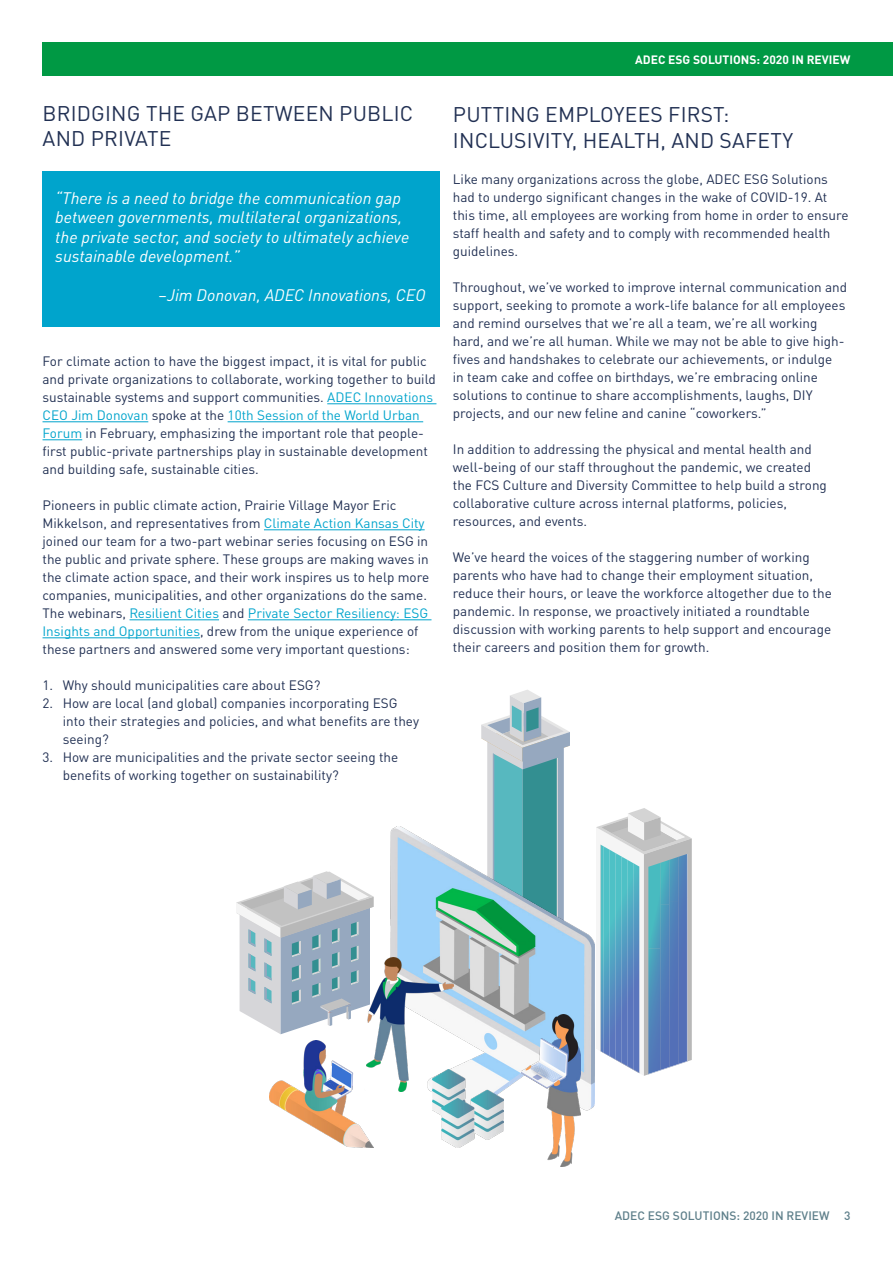
<style>
.page{position:relative;width:893px;height:1263px;background:#fff}
.page>*{position:absolute;margin:0;border:0;box-sizing:border-box;transform-origin:0 0}
.t1{font:21px/25.2px "DIN Pro";letter-spacing:.01em;color:#213053}
.t2{font:italic 16.5px/19.5px "DIN Pro";color:#fff}
.t3{font:13.5px/18px "DIN Pro";color:#213053}
.t4{font:500 12px "DIN";color:#5e7f8a}
.t5{font:700 12px "DIN Pro";color:#fff}
.s1{color:#00a4cc}
</style>
<div class="page">
<hr style="left:327px;top:403px;width:109px;height:1px;background:#00a4cc">
<hr style="left:43px;top:421px;width:105px;height:1px;background:#00a4cc">
<hr style="left:228px;top:421px;width:195px;height:1px;background:#00a4cc">
<hr style="left:43px;top:439px;width:39px;height:1px;background:#00a4cc">
<hr style="left:264px;top:529px;width:161px;height:1px;background:#00a4cc">
<hr style="left:130px;top:619px;width:89px;height:1px;background:#00a4cc">
<hr style="left:248px;top:619px;width:183px;height:1px;background:#00a4cc">
<hr style="left:43px;top:637px;width:157px;height:1px;background:#00a4cc">
<div style="left:43px;top:171px;width:397px;height:156px;background:#00a4cc"></div>
<div style="left:43px;top:43px;width:850px;height:33px;background:#094"></div>
<svg style="left:236px;top:871px;width:99px;height:163px"></svg>
<svg style="left:481px;top:690px;width:89px;height:137px"></svg>
<svg style="left:596px;top:808px;width:96px;height:268px"></svg>
<img style="left:335px;top:827px;width:259px;height:284px">
<img style="left:270px;top:1040px;width:104px;height:107px">
<img style="left:366px;top:958px;width:88px;height:134px">
<img style="left:433px;top:1070px;width:71px;height:77px">
<img style="left:521px;top:1015px;width:59px;height:151px">
<h1 class="t1" style="left:43px;top:100px;width:372px">BRIDGING THE GAP BETWEEN PUBLIC<br>AND PRIVATE</h1>
<p class="t2" style="left:55px;top:187px;width:356px">“There is a need to bridge the communication gap between governments, multilateral organizations, the private sector, and society to ultimately achieve sustainable development.”</p>
<p class="t2" style="left:158px;top:284px;width:269px">–Jim Donovan, ADEC Innovations, CEO</p>
<p class="t3" style="left:43px;top:351px;width:395px">For climate action to have the biggest impact, it is vital for public and private organizations to collaborate, working together to build sustainable systems and support communities. <span class="s1">ADEC Innovations CEO Jim Donovan</span> spoke at the <span class="s1">10th Session of the World Urban Forum</span> in February, emphasizing the important role that people&shy;first public-private partnerships play in sustainable development and building safe, sustainable cities.</p>
<p class="t3" style="left:43px;top:495px;width:388px">Pioneers in public climate action, Prairie Village Mayor Eric Mikkelson, and representatives from <span class="s1">Climate Action Kansas City </span>joined our team for a two-part webinar series focusing on ESG in the public and private sphere. These groups are making waves in the climate action space, and their work inspires us to help more companies, municipalities, and other organizations do the same.<br>The webinars, <span class="s1">Resilient Cities</span> and <span class="s1">Private Sector Resiliency: ESG Insights and Opportunities</span>, drew from the unique experience of these partners and answered some very important questions:</p>
<p class="t3" style="left:43px;top:675px;width:279px">1. Why should municipalities care about ESG?</p>
<p class="t3" style="left:63px;top:693px;width:358px;text-indent:-20px">2. How are local (and global) companies incorporating ESG into their strategies and policies, and what benefits are they seeing?</p>
<p class="t3" style="left:63px;top:747px;width:337px;text-indent:-20px">3. How are municipalities and the private sector seeing the benefits of working together on sustainability?</p>
<p class="t5" style="left:635px;top:50px;width:217px">ADEC ESG SOLUTIONS: 2020 IN REVIEW</p>
<h1 class="t1" style="left:453px;top:101px;width:342px">PUTTING EMPLOYEES FIRST:<br>INCLUSIVITY, HEALTH, AND SAFETY</h1>
<p class="t3" style="left:453px;top:169px;width:397px">Like many organizations across the globe, ADEC ESG Solutions had to undergo significant changes in the wake of COVID-19. At this time, all employees are working from home in order to ensure staff health and safety and to comply with recommended health guidelines.</p>
<p class="t3" style="left:453px;top:277px;width:396px">Throughout, we’ve worked to improve internal communication and support, seeking to promote a work-life balance for all employees and remind ourselves that we’re all a team, we’re all working hard, and we’re all human. While we may not be able to give high&shy;fives and handshakes to celebrate our achievements, or indulge<br>in team cake and coffee on birthdays, we’re embracing online solutions to continue to share accomplishments, laughs, DIY projects, and our new feline and canine “coworkers.”</p>
<p class="t3" style="left:453px;top:439px;width:376px">In addition to addressing the physical and mental health and well-being of our staff throughout the pandemic, we created the FCS Culture and Diversity Committee to help build a strong collaborative culture across internal platforms, policies, resources, and events.</p>
<p class="t3" style="left:453px;top:547px;width:380px">We’ve heard the voices of the staggering number of working parents who have had to change their employment situation, reduce their hours, or leave the workforce altogether due to the pandemic. In response, we proactively initiated a roundtable discussion with working parents to help support and encourage their careers and position them for growth.</p>
<p class="t4" style="left:615px;top:1208px;width:237px">ADEC ESG SOLUTIONS: 2020 IN REVIEW 3</p>
</div>
